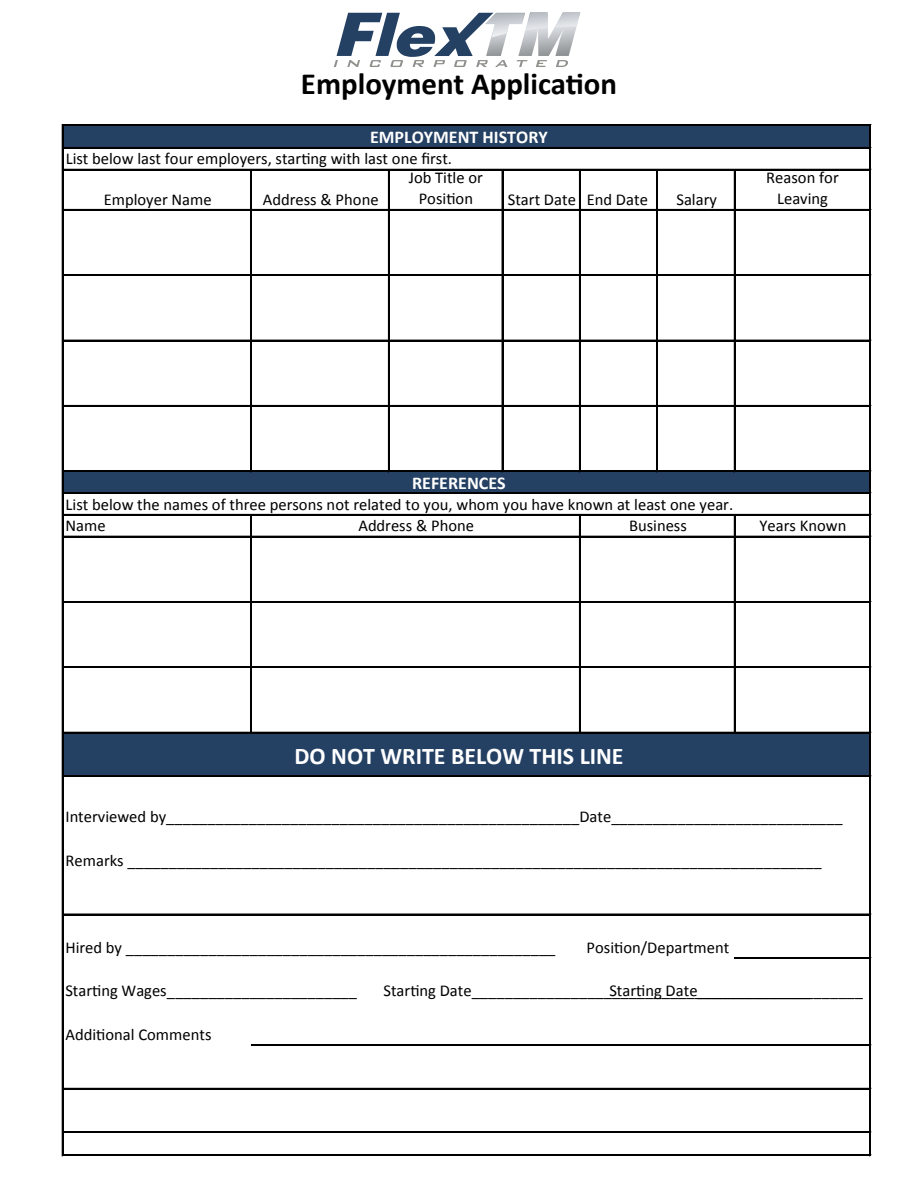
<style>
.page{position:relative;width:918px;height:1188px;background:#fff}
.page>*{position:absolute;margin:0;border:0;box-sizing:border-box;transform-origin:0 0}
.t1{font:700 30.9px "Calibri";color:#000}
.t2{font:700 24px "Calibri";color:#fff}
.t3{font:700 18px "Calibri";color:#fff}
.t4{font:16.5px/21.8px "Calibri";color:#000;text-align:center}
</style>
<div class="page">
<svg style="left:334px;top:12px;width:246px;height:55px"></svg>
<div style="left:63px;top:125px;width:807px;height:23px;background:#244063"></div>
<div style="left:63px;top:471px;width:807px;height:22px;background:#244063"></div>
<div style="left:63px;top:733px;width:807px;height:44px;background:#244063"></div>
<hr style="left:250px;top:171px;width:1px;height:301px;background:#000">
<hr style="left:251px;top:171px;width:1px;height:301px;background:#000">
<hr style="left:579px;top:171px;width:2px;height:301px;background:#000">
<hr style="left:734px;top:171px;width:2px;height:301px;background:#000">
<hr style="left:62px;top:125px;width:2px;height:1031px;background:#000">
<hr style="left:869px;top:126px;width:1px;height:1030px;background:#000">
<hr style="left:870px;top:126px;width:1px;height:1030px;background:#000">
<hr style="left:250px;top:516px;width:1px;height:217px;background:#000">
<hr style="left:251px;top:516px;width:1px;height:218px;background:#000">
<hr style="left:388px;top:171px;width:2px;height:301px;background:#000">
<hr style="left:502px;top:171px;width:1px;height:301px;background:#000">
<hr style="left:579px;top:516px;width:2px;height:218px;background:#000">
<hr style="left:657px;top:171px;width:1px;height:301px;background:#000">
<hr style="left:734px;top:516px;width:2px;height:218px;background:#000">
<hr style="left:64px;top:124px;width:807px;height:1px;background:#000">
<hr style="left:64px;top:125px;width:807px;height:1px;background:#000">
<hr style="left:64px;top:147px;width:807px;height:2px;background:#000">
<hr style="left:64px;top:169px;width:807px;height:2px;background:#000">
<hr style="left:64px;top:209px;width:807px;height:2px;background:#000">
<hr style="left:64px;top:274px;width:807px;height:1px;background:#000">
<hr style="left:64px;top:275px;width:807px;height:1px;background:#000">
<hr style="left:64px;top:340px;width:807px;height:1px;background:#000">
<hr style="left:64px;top:405px;width:807px;height:2px;background:#000">
<hr style="left:64px;top:471px;width:807px;height:1px;background:#000">
<hr style="left:64px;top:492px;width:807px;height:1px;background:#000">
<hr style="left:64px;top:493px;width:807px;height:1px;background:#000">
<hr style="left:64px;top:514px;width:807px;height:2px;background:#000">
<hr style="left:64px;top:536px;width:807px;height:2px;background:#000">
<hr style="left:64px;top:601px;width:807px;height:2px;background:#000">
<hr style="left:64px;top:667px;width:807px;height:1px;background:#000">
<hr style="left:64px;top:732px;width:807px;height:2px;background:#000">
<hr style="left:64px;top:776px;width:807px;height:1px;background:#000">
<hr style="left:64px;top:914px;width:807px;height:1px;background:#000">
<hr style="left:735px;top:957px;width:136px;height:1px;background:#000">
<hr style="left:735px;top:958px;width:136px;height:1px;background:#000">
<hr style="left:251px;top:1044px;width:620px;height:1px;background:#000">
<hr style="left:251px;top:1045px;width:620px;height:1px;background:#000">
<hr style="left:64px;top:1088px;width:807px;height:2px;background:#000">
<hr style="left:64px;top:1132px;width:807px;height:1px;background:#000">
<hr style="left:64px;top:1154px;width:807px;height:1px;background:#000">
<hr style="left:64px;top:1155px;width:807px;height:1px;background:#000">
<h1 class="t1" style="left:301px;top:64px;width:318px">Employment Application</h1>
<p class="t3" style="left:370px;top:125px;width:179px">EMPLOYMENT HISTORY</p>
<p class="t4" style="left:66px;top:148px;width:388px">List below last four employers, starting with last one first.</p>
<p class="t4" style="left:104px;top:188px;width:110px">Employer Name</p>
<p class="t4" style="left:263px;top:188px;width:117px">Address &amp; Phone</p>
<p class="t4" style="left:409px;top:166px;width:76px">Job Title or<br>Position</p>
<p class="t4" style="left:508px;top:188px;width:142px">Start Date End Date</p>
<p class="t4" style="left:676px;top:188px;width:42px">Salary</p>
<p class="t4" style="left:766px;top:166px;width:74px">Reason for<br>Leaving</p>
<p class="t3" style="left:412px;top:472px;width:95px">REFERENCES</p>
<p class="t4" style="left:358px;top:515px;width:117px">Address &amp; Phone</p>
<p class="t4" style="left:629px;top:515px;width:59px">Business</p>
<p class="t4" style="left:66px;top:493px;width:669px;text-align:left">List below the names of three persons not related to you, whom you have known at least one year.<br>Name</p>
<p class="t4" style="left:760px;top:515px;width:88px">Years Known</p>
<h2 class="t2" style="left:294px;top:741px;width:331px">DO NOT WRITE BELOW THIS LINE</h2>
<p class="t4" style="left:66px;top:806px;width:779px">Interviewed by__________________________________________________Date____________________________</p>
<p class="t4" style="left:65px;top:849px;width:758px">Remarks ____________________________________________________________________________________</p>
<p class="t4" style="left:586px;top:937px;width:144px">Position/Department</p>
<p class="t4" style="left:65px;top:937px;width:492px">Hired by ____________________________________________________</p>
<p class="t4" style="left:65px;top:980px;width:293px">Starting Wages_______________________</p>
<p class="t4" style="left:383px;top:980px;width:365px">Starting Date_________________S_t_ar_ti__n_g_Date______</p>
<p class="t4" style="left:670px;top:980px;width:195px">_________________________</p>
<p class="t4" style="left:761px;top:980px;width:51px">______</p>
<p class="t4" style="left:66px;top:1024px;width:147px">Additional Comments</p>
</div>
